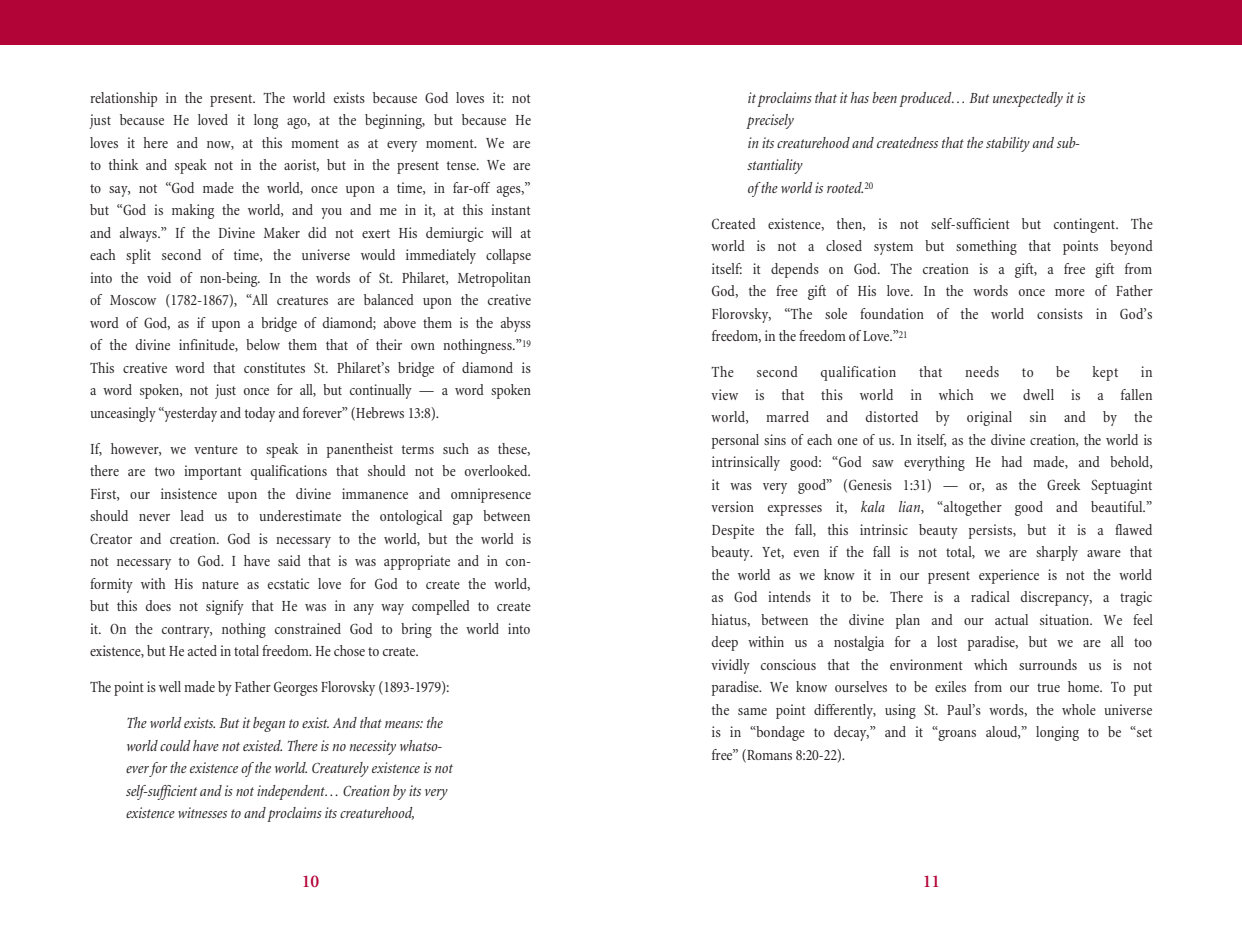
<style>
.page{position:relative;width:1242px;height:945px;background:#fff}
.page>*{position:absolute;margin:0;border:0;box-sizing:border-box;transform-origin:0 0}
.t1{font:600 18px "Minion";color:#b30437}
._3_LECTURE_TEXT{font:condensed 15.75px/22.5px "Minion";letter-spacing:-.01em;color:#231f20;text-align:justify}
._05_INSET_ITALIC_TEX{font:italic condensed 15.75px/22.5px "Minion";letter-spacing:-.01em;color:#231f20}
._3_LECTURE_TEXT-2{font:condensed 15.75px "Minion";letter-spacing:.025em;color:#231f20}
.s1{font-style:italic}
</style>
<div class="page">
<div style="left:0;top:0;width:1242px;height:45px;background:#b30437"></div>
<p class="_3_LECTURE_TEXT" style="left:90px;top:87px;width:443px">relationship in the present. The world exists because God loves it: not just because He loved it long ago, at the beginning, but because He loves it here and now, at this moment as at every moment. We are to think and speak not in the aorist, but in the present tense. We are to say, not “God made the world, once upon a time, in far-off ages,” but “God is making the world, and you and me in it, at this instant and always.” If the Divine Maker did not exert His demiurgic will at each split second of time, the universe would immediately collapse into the void of non-being. In the words of St. Philaret, Metropolitan of Moscow (1782-1867), “All creatures are balanced upon the creative word of God, as if upon a bridge of diamond; above them is the abyss of the divine infinitude, below them that of their own nothingness.”<sup>19<br></sup>This creative word that constitutes St. Philaret’s bridge of diamond is a word spoken, not just once for all, but continually — a word spoken unceasingly “yesterday and today and forever” (Hebrews 13:8).</p>
<p class="_3_LECTURE_TEXT" style="left:90px;top:438px;width:443px">If, however, we venture to speak in panentheist terms such as these, there are two important qualifications that should not be overlooked.<br>First, our insistence upon the divine immanence and omnipresence should never lead us to underestimate the ontological gap between Creator and creation. God is necessary to the world, but the world is not necessary to God. I have said that is was appropriate and in con&shy;formity with His nature as ecstatic love for God to create the world, but this does not signify that He was in any way compelled to create it. On the contrary, nothing constrained God to bring the world into existence, but He acted in total freedom. He chose to create.</p>
<p class="_3_LECTURE_TEXT" style="left:90px;top:676px;width:361px">The point is well made by Father Georges Florovsky (1893-1979):</p>
<p class="_05_INSET_ITALIC_TEX" style="left:126px;top:712px;width:328px">The world exists. But it began to exist. And that means: the world could have not existed. There is no necessity whatso&shy;ever for the existence of the world. Creaturely existence is not self-sufficient and is not independent… Creation by its very existence witnesses to and proclaims its creaturehood,</p>
<p class="_05_INSET_ITALIC_TEX" style="left:748px;top:87px;width:339px">it proclaims that it has been produced… But unexpectedly it is precisely<br>in its creaturehood and createdness that the stability and sub&shy;stantiality<br>of the world is rooted.<sup>20</sup></p>
<p class="_3_LECTURE_TEXT" style="left:712px;top:213px;width:443px">Created existence, then, is not self-sufficient but contingent. The world is not a closed system but something that points beyond itself: it depends on God. The creation is a gift, a free gift from God, the free gift of His love. In the words once more of Father Florovsky, “The sole foundation of the world consists in God’s freedom, in the freedom of Love.”<sup>21</sup></p>
<p class="_3_LECTURE_TEXT" style="left:712px;top:362px;width:24px">The</p>
<p class="_3_LECTURE_TEXT" style="left:757px;top:362px;width:43px">second</p>
<p class="_3_LECTURE_TEXT-2" style="left:821px;top:364px;width:77px">qualification</p>
<p class="_3_LECTURE_TEXT" style="left:919px;top:362px;width:25px">that</p>
<p class="_3_LECTURE_TEXT" style="left:965px;top:362px;width:36px">needs</p>
<p class="_3_LECTURE_TEXT" style="left:1022px;top:362px;width:13px">to</p>
<p class="_3_LECTURE_TEXT" style="left:1056px;top:362px;width:15px">be</p>
<p class="_3_LECTURE_TEXT" style="left:1092px;top:362px;width:27px">kept</p>
<p class="_3_LECTURE_TEXT" style="left:712px;top:362px;width:443px;text-indent:429px">in view is that this world in which we dwell is a fallen world, marred and distorted by original sin and by the personal sins of each one of us. In itself, as the divine creation, the world is intrinsically good: “God saw everything He had made, and behold, it was very good” (Genesis 1:31) — or, as the Greek Septuagint version expresses it, <span class="s1">kala lian</span>, “altogether good and beautiful.” Despite the fall, this intrinsic beauty persists, but it is a flawed beauty. Yet, even if the fall is not total, we are sharply aware that the world as we know it in our present experience is not the world as God intends it to be. There is a radical discrepancy, a tragic hiatus, between the divine plan and our actual situation. We feel deep within us a nostalgia for a lost paradise, but we are all too vividly conscious that the environment which surrounds us is not paradise. We know ourselves to be exiles from our true home. To put the same point differently, using St. Paul’s words, the whole universe is in “bondage to decay,” and it “groans aloud,” longing to be “set free” (Romans 8:20-22).</p>
<p class="t1" style="left:302px;top:872px;width:19px">10</p>
<p class="t1" style="left:923px;top:872px;width:19px">11</p>
</div>
